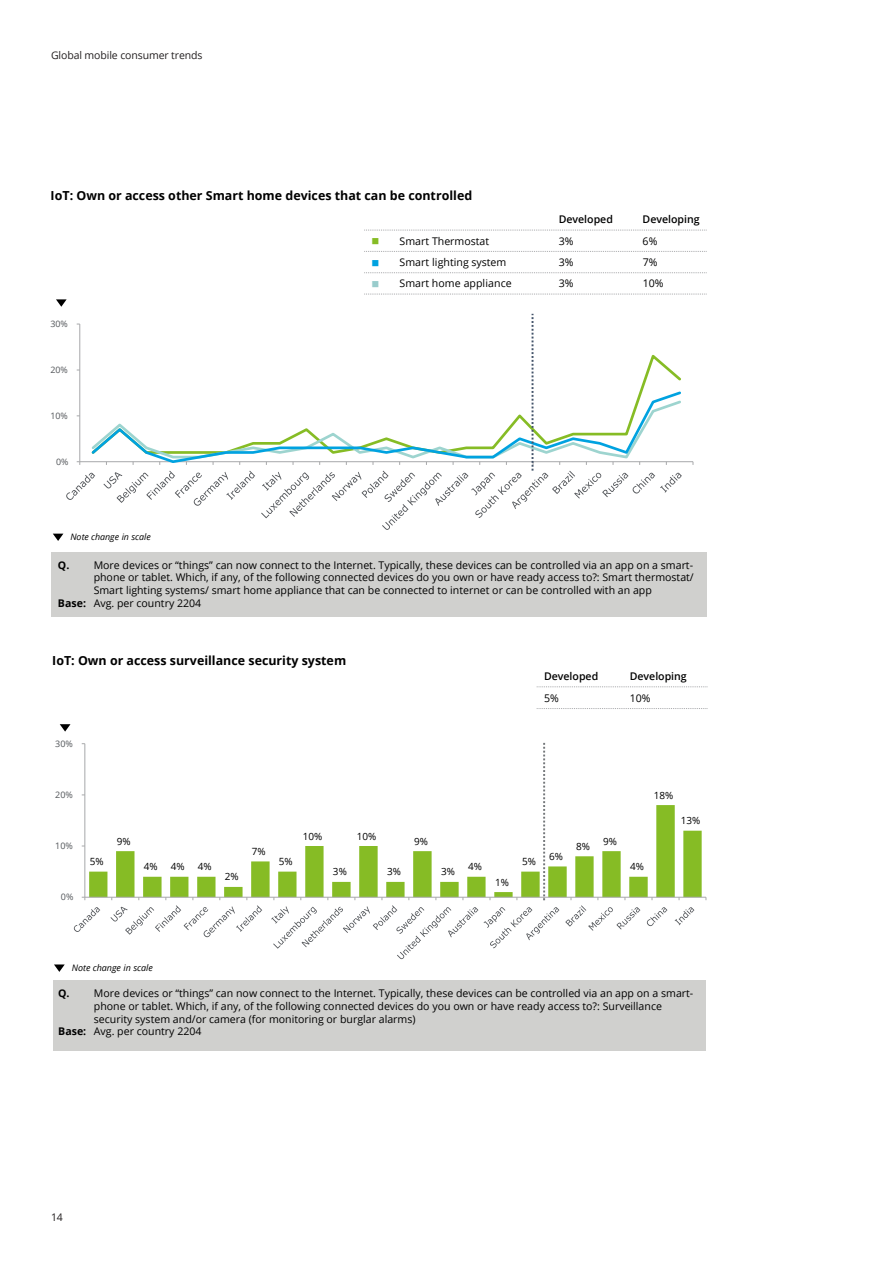
<style>
.page{position:relative;width:893px;height:1263px;background:#fff}
.page>*{position:absolute;margin:0;border:0;box-sizing:border-box;transform-origin:0 0}
.t1{font:700 12.45px "Open Sans";color:#000}
.t2{font:10.65px "Open Sans";color:#000}
.t3{font:600 10.65px "Open Sans";color:#000}
.t4{font:10.5px "Open Sans";letter-spacing:-.01em;color:#231f20}
.t5{font:9.9px "Open Sans";color:#000}
.t6{font:italic 9px "Open Sans";color:#000}
.t7{font:9px "Open Sans";color:#53565a}
.t8{font:italic 8.85px "Open Sans";color:#000}
.t9{font:8.85px "Open Sans";color:#53565a}
.s1{color:#86bc25}
.s2{color:#00a2e0}
.s3{color:#9cc}
.s4{font-weight:700}
</style>
<div class="page">
<div style="left:51px;top:552px;width:655px;height:64px;background:#d0d0ce"></div>
<hr style="left:80px;top:461px;width:613px;height:1px;background:#a7a8aa">
<svg style="left:56px;top:299px;width:11px;height:8px"></svg>
<svg style="left:364px;top:230px;width:343px;height:1px"></svg>
<svg style="left:364px;top:251px;width:343px;height:1px"></svg>
<svg style="left:364px;top:272px;width:343px;height:1px"></svg>
<svg style="left:364px;top:294px;width:343px;height:1px"></svg>
<svg style="left:53px;top:314px;width:630px;height:227px"></svg>
<svg style="left:89px;top:805px;width:613px;height:92px"></svg>
<hr style="left:84px;top:744px;width:1px;height:153px;background:#a7a8aa">
<hr style="left:85px;top:897px;width:621px;height:1px;background:#a7a8aa">
<svg style="left:74px;top:907px;width:26px;height:25px"></svg>
<svg style="left:110px;top:897px;width:152px;height:40px"></svg>
<svg style="left:271px;top:897px;width:207px;height:62px"></svg>
<svg style="left:484px;top:907px;width:75px;height:41px"></svg>
<svg style="left:565px;top:897px;width:75px;height:34px"></svg>
<svg style="left:647px;top:907px;width:20px;height:19px"></svg>
<svg style="left:675px;top:907px;width:19px;height:18px"></svg>
<div style="left:53px;top:980px;width:653px;height:71px;background:#d0d0ce"></div>
<svg style="left:543px;top:742px;width:2px;height:158px"></svg>
<svg style="left:537px;top:686px;width:171px;height:1px"></svg>
<svg style="left:537px;top:708px;width:171px;height:1px"></svg>
<svg style="left:54px;top:964px;width:11px;height:8px"></svg>
<svg style="left:60px;top:724px;width:10px;height:8px"></svg>
<p class="t4" style="left:51px;top:48px;width:153px">Global mobile consumer trends</p>
<p class="t1" style="left:51px;top:186px;width:423px">IoT: Own or access other Smart home devices that can be controlled</p>
<p class="t3" style="left:559px;top:212px;width:56px">Developed</p>
<p class="t3" style="left:643px;top:212px;width:59px">Developing</p>
<p class="t9" style="left:50px;top:318px;width:19px">30%</p>
<p class="t9" style="left:50px;top:364px;width:19px">20%</p>
<p class="t9" style="left:50px;top:410px;width:19px">10%</p>
<p class="t9" style="left:56px;top:455px;width:14px">0%</p>
<p class="t8" style="left:70px;top:531px;width:82px">Note change in scale</p>
<p class="t2" style="left:371px;top:234px;width:119px"><span class="s1">■</span> Smart Thermostat</p>
<p class="t2" style="left:559px;top:234px;width:16px">3%</p>
<p class="t2" style="left:643px;top:234px;width:16px">6%</p>
<p class="t2" style="left:371px;top:255px;width:136px"><span class="s2">■</span> Smart lighting system</p>
<p class="t2" style="left:559px;top:255px;width:16px">3%</p>
<p class="t2" style="left:643px;top:255px;width:16px">7%</p>
<p class="t2" style="left:371px;top:276px;width:142px"><span class="s3">■</span> Smart home appliance</p>
<p class="t2" style="left:559px;top:276px;width:16px">3%</p>
<p class="t2" style="left:643px;top:276px;width:22px">10%</p>
<p class="t2" style="left:58px;top:557px;width:637px"><span class="s4">Q.</span> More devices or “things” can now connect to the Internet. Typically, these devices can be controlled via an app on a smart-</p>
<p class="t2" style="left:94px;top:570px;width:602px">phone or tablet. Which, if any, of the following connected devices do you own or have ready access to?: Smart thermostat/</p>
<p class="t2" style="left:94px;top:583px;width:560px">Smart lighting systems/ smart home appliance that can be connected to internet or can be controlled with an app</p>
<p class="t2" style="left:58px;top:595px;width:145px"><span class="s4">Base:</span> Avg. per country 2204</p>
<p class="t1" style="left:52px;top:651px;width:295px">IoT: Own or access surveillance security system</p>
<p class="t7" style="left:55px;top:737px;width:19px">30%</p>
<p class="t3" style="left:544px;top:669px;width:56px">Developed</p>
<p class="t3" style="left:630px;top:669px;width:59px">Developing</p>
<p class="t2" style="left:544px;top:690px;width:16px">5%</p>
<p class="t2" style="left:630px;top:690px;width:22px">10%</p>
<p class="t7" style="left:55px;top:788px;width:19px">20%</p>
<p class="t7" style="left:55px;top:840px;width:19px">10%</p>
<p class="t7" style="left:61px;top:891px;width:14px">0%</p>
<p class="t5" style="left:90px;top:855px;width:15px">5%</p>
<p class="t5" style="left:117px;top:834px;width:15px">9%</p>
<p class="t5" style="left:144px;top:860px;width:15px">4%</p>
<p class="t5" style="left:171px;top:860px;width:15px">4%</p>
<p class="t5" style="left:198px;top:860px;width:15px">4%</p>
<p class="t5" style="left:225px;top:870px;width:15px">2%</p>
<p class="t5" style="left:252px;top:844px;width:15px">7%</p>
<p class="t5" style="left:279px;top:855px;width:15px">5%</p>
<p class="t5" style="left:303px;top:829px;width:21px">10%</p>
<p class="t5" style="left:357px;top:829px;width:21px">10%</p>
<p class="t5" style="left:333px;top:865px;width:15px">3%</p>
<p class="t5" style="left:387px;top:865px;width:15px">3%</p>
<p class="t5" style="left:414px;top:834px;width:15px">9%</p>
<p class="t5" style="left:441px;top:865px;width:15px">3%</p>
<p class="t5" style="left:468px;top:860px;width:15px">4%</p>
<p class="t5" style="left:495px;top:875px;width:15px">1%</p>
<p class="t5" style="left:522px;top:855px;width:15px">5%</p>
<p class="t5" style="left:549px;top:850px;width:15px">6%</p>
<p class="t5" style="left:576px;top:839px;width:15px">8%</p>
<p class="t5" style="left:603px;top:834px;width:15px">9%</p>
<p class="t5" style="left:654px;top:788px;width:21px">18%</p>
<p class="t5" style="left:681px;top:814px;width:21px">13%</p>
<p class="t5" style="left:630px;top:860px;width:15px">4%</p>
<p class="t6" style="left:72px;top:962px;width:83px">Note change in scale</p>
<p class="t2" style="left:58px;top:986px;width:637px"><span class="s4">Q.</span> More devices or “things” can now connect to the Internet. Typically, these devices can be controlled via an app on a smart-</p>
<p class="t2" style="left:94px;top:999px;width:570px">phone or tablet. Which, if any, of the following connected devices do you own or have ready access to?: Surveillance</p>
<p class="t2" style="left:94px;top:1011px;width:323px">security system and/or camera (for monitoring or burglar alarms)</p>
<p class="t2" style="left:58px;top:1024px;width:145px"><span class="s4">Base:</span> Avg. per country 2204</p>
<p class="t4" style="left:51px;top:1210px;width:13px">14</p>
</div>
